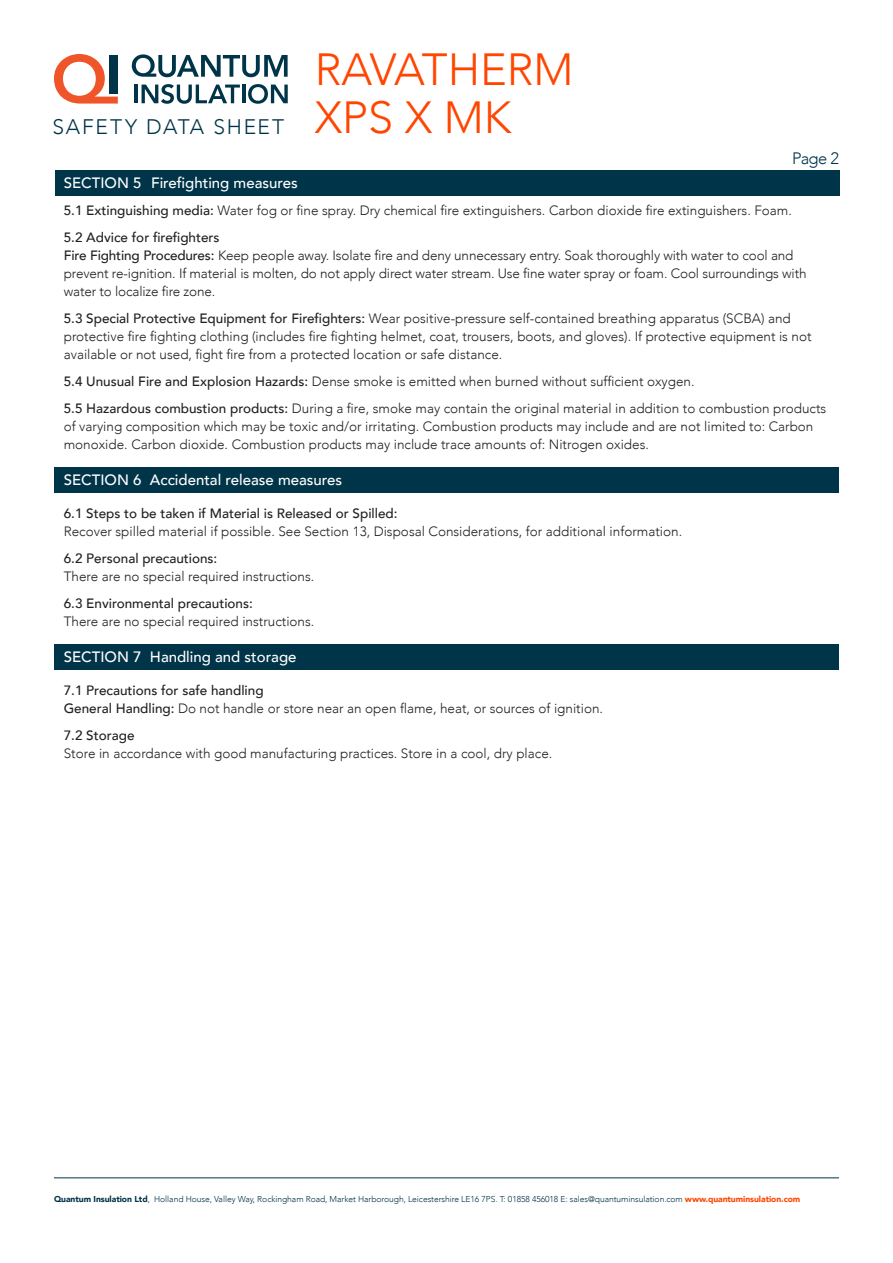
<style>
.page{position:relative;width:893px;height:1263px;background:#fff}
.page>*{position:absolute;margin:0;border:0;box-sizing:border-box;transform-origin:0 0}
.t1{font:300 45px/48px "Avenir";color:#ff4500}
.t2{font:300 21px "Avenir";letter-spacing:.08em;color:#003448}
.t3{font:300 16.5px "Avenir";color:#003448}
.t4{font:500 15px "Avenir";color:#fff}
.t5{font:300 13.5px/18px "Avenir";color:#231f20}
.t6{font:500 13.5px "Avenir";color:#231f20}
.t7{font:300 8.55px "Avenir";letter-spacing:-.005em;color:#003448}
.s1{font-weight:500}
.s2{font-weight:900}
.s3{font-weight:900;color:#ff4500}
</style>
<div class="page">
<div style="left:55px;top:170px;width:784px;height:26px;background:#003448"></div>
<div style="left:54px;top:467px;width:785px;height:26px;background:#003448"></div>
<div style="left:54px;top:644px;width:785px;height:25px;background:#003448"></div>
<hr style="left:54px;top:1177px;width:785px;height:1px;background:#003448">
<svg style="left:132px;top:54px;width:156px;height:23px"></svg>
<hr style="left:134px;top:85px;width:4px;height:18px;background:#003448">
<svg style="left:142px;top:84px;width:98px;height:20px"></svg>
<hr style="left:242px;top:85px;width:3px;height:18px;background:#003448">
<svg style="left:248px;top:84px;width:40px;height:20px"></svg>
<svg style="left:54px;top:54px;width:64px;height:50px"></svg>
<div style="left:109px;top:55px;width:9px;height:39px;background:#003448"></div>
<h2 class="t2" style="left:53px;top:114px;width:233px">SAFETY DATA SHEET</h2>
<h1 class="t1" style="left:315px;top:46px;width:260px">RAVATHERM<br>XPS X MK</h1>
<p class="t3" style="left:792px;top:148px;width:48px">Page 2</p>
<p class="t4" style="left:64px;top:170px;width:235px">SECTION 5 Firefighting measures</p>
<p class="t5" style="left:64px;top:201px;width:730px"><span class="s1">5.1 Extinguishing media:</span> Water fog or fine spray. Dry chemical fire extinguishers. Carbon dioxide fire extinguishers. Foam.</p>
<p class="t5" style="left:64px;top:228px;width:744px"><span class="s1">5.2 Advice for firefighters<br>Fire Fighting Procedures:</span> Keep people away. Isolate fire and deny unnecessary entry. Soak thoroughly with water to cool and prevent re-ignition. If material is molten, do not apply direct water stream. Use fine water spray or foam. Cool surroundings with water to localize fire zone.</p>
<p class="t5" style="left:64px;top:309px;width:749px"><span class="s1">5.3 Special Protective Equipment for Firefighters:</span> Wear positive-pressure self-contained breathing apparatus (SCBA) and protective fire fighting clothing (includes fire fighting helmet, coat, trousers, boots, and gloves). If protective equipment is not available or not used, fight fire from a protected location or safe distance.</p>
<p class="t5" style="left:64px;top:372px;width:632px"><span class="s1">5.4 Unusual Fire and Explosion Hazards:</span> Dense smoke is emitted when burned without sufficient oxygen.</p>
<p class="t5" style="left:64px;top:399px;width:764px"><span class="s1">5.5 Hazardous combustion products:</span> During a fire, smoke may contain the original material in addition to combustion products of varying composition which may be toxic and/or irritating. Combustion products may include and are not limited to: Carbon monoxide. Carbon dioxide. Combustion products may include trace amounts of: Nitrogen oxides.</p>
<p class="t4" style="left:64px;top:467px;width:280px">SECTION 6 Accidental release measures</p>
<p class="t6" style="left:64px;top:501px;width:335px">6.1 Steps to be taken if Material is Released or Spilled:</p>
<p class="t5" style="left:64px;top:522px;width:620px">Recover spilled material if possible. See Section 13, Disposal Considerations, for additional information.</p>
<p class="t6" style="left:64px;top:546px;width:155px">6.2 Personal precautions:</p>
<p class="t5" style="left:64px;top:567px;width:252px">There are no special required instructions.</p>
<p class="t5" style="left:64px;top:594px;width:252px"><span class="s1">6.3 Environmental precautions:<br></span>There are no special required instructions.</p>
<p class="t4" style="left:64px;top:644px;width:234px">SECTION 7 Handling and storage</p>
<p class="t5" style="left:64px;top:681px;width:541px"><span class="s1">7.1 Precautions for safe handling<br>General Handling:</span> Do not handle or store near an open flame, heat, or sources of ignition.</p>
<p class="t6" style="left:64px;top:723px;width:72px">7.2 Storage</p>
<p class="t5" style="left:64px;top:744px;width:490px">Store in accordance with good manufacturing practices. Store in a cool, dry place.</p>
<p class="t7" style="left:54px;top:1194px;width:748px"><span class="s2">Quantum Insulation Ltd</span>, Holland House, Valley Way, Rockingham Road, Market Harborough, Leicestershire LE16 7PS. T: 01858 456018 E: sales@quantuminsulation.com <span class="s3">www.quantuminsulation.com</span></p>
</div>
